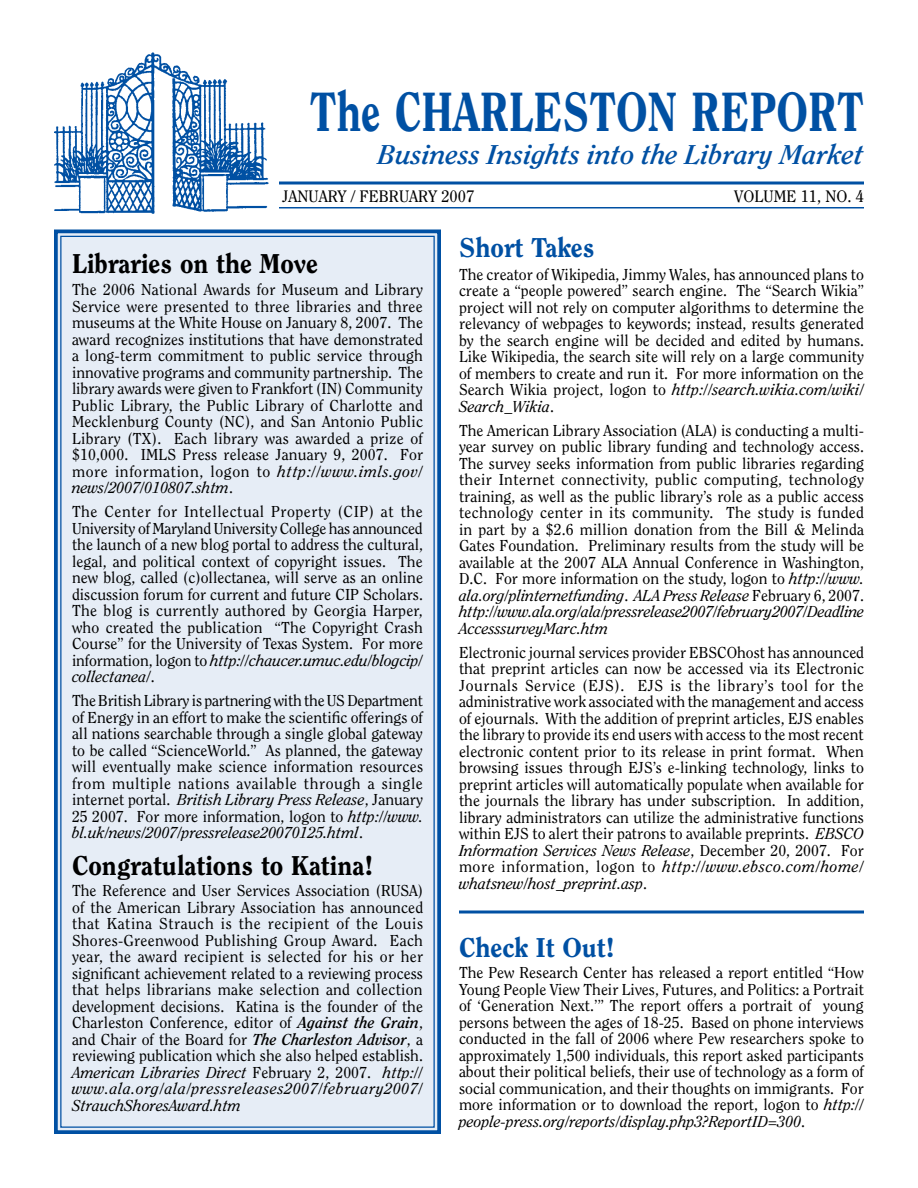
<style>
.page{position:relative;width:918px;height:1188px;background:#fff}
.page>*{position:absolute;margin:0;border:0;box-sizing:border-box;transform-origin:0 0}
.t1{font:800 54.75px "Clearface";color:#0050a3;scale:.8 1}
.t2{font:800 27px "Clearface";color:#000}
.t3{font:italic 700 27px "Clearface";color:#0050a3;scale:1.05 1}
.t4{font:800 27px "Clearface";color:#0050a3}
.t5{font:16.5px "Clearface";color:#000}
.t6{font:15.75px/16.5px "Clearface";color:#000;text-align:justify}
.s1{font-style:italic}
.s2{font-weight:700;font-style:italic}
</style>
<div class="page">
<div style="left:54px;top:229px;width:387px;height:905px;background:#e6edf6"></div>
<img style="left:54px;top:52px;width:214px;height:161px">
<hr style="left:279px;top:182px;width:585px;height:2px;background:#0050a3">
<hr style="left:279px;top:207px;width:585px;height:1px;background:#0050a3">
<svg style="left:459px;top:910px;width:405px;height:4px;background:#3f7bb9"></svg>
<h1 class="t1" style="left:310px;top:79px;width:679px">The Charleston Report</h1>
<h2 class="t3" style="left:378px;top:139px;width:464px">Business Insights into the Library Market</h2>
<p class="t5" style="left:282px;top:186px;width:194px">JANUARY / FEBRUARY 2007</p>
<p class="t5" style="left:734px;top:186px;width:131px">VOLUME 11, NO. 4</p>
<h2 class="t2" style="left:72px;top:247px;width:247px">Libraries on the Move</h2>
<p class="t6" style="left:72px;top:281px;width:353px">The 2006 National Awards for Museum and Library Service were presented to three libraries and three museums at the White House on January 8, 2007. The award recognizes institutions that have demonstrated a long-term commitment to public service through innovative programs and community partnership. The library awards were given to Frankfort (IN) Community Public Library, the Public Library of Charlotte and Mecklenburg County (NC), and San Antonio Public Library (TX). Each library was awarded a prize of $10,000. IMLS Press release January 9, 2007. For more information, logon to <span class="s1">http://www.imls.gov/ news/2007/010807.shtm</span>.</p>
<p class="t6" style="left:72px;top:503px;width:353px">The Center for Intellectual Property (CIP) at the University of Maryland University College has announced the launch of a new blog portal to address the cultural, legal, and political context of copyright issues. The new blog, called (c)ollectanea, will serve as an online discussion forum for current and future CIP Scholars.<br>The blog is currently authored by Georgia Harper, who created the publication “The Copyright Crash Course” for the University of Texas System. For more information, logon to <span class="s1">http://chaucer.umuc.edu/blogcip/ collectanea/</span>.</p>
<p class="t6" style="left:72px;top:692px;width:353px">The British Library is partnering with the US Department of Energy in an effort to make the scientific offerings of all nations searchable through a single global gateway to be called “ScienceWorld.” As planned, the gateway will eventually make science information resources from multiple nations available through a single internet portal. <span class="s1">British Library Press Release</span>, January 25 2007. For more information, logon to <span class="s1">http://www. bl.uk/news/2007/pressrelease20070125.html</span>.</p>
<h2 class="t2" style="left:72px;top:849px;width:303px">Congratulations to Katina!</h2>
<p class="t6" style="left:72px;top:882px;width:353px">The Reference and User Services Association (RUSA) of the American Library Association has announced that Katina Strauch is the recipient of the Louis Shores-Greenwood Publishing Group Award. Each year, the award recipient is selected for his or her significant achievement related to a reviewing process that helps librarians make selection and collection development decisions. Katina is the founder of the Charleston Conference, editor of <span class="s2">Against the Grain</span>, and Chair of the Board for <span class="s2">The Charleston Advisor</span>, a reviewing publication which she also helped establish.<br><span class="s1">American Libraries Direct</span> February 2, 2007. <span class="s1">http:// www.ala.org/ala/pressreleases2007/february2007/ StrauchShoresAward.htm</span></p>
<h2 class="t4" style="left:459px;top:231px;width:137px">Short Takes</h2>
<p class="t6" style="left:459px;top:266px;width:407px">The creator of Wikipedia, Jimmy Wales, has announced plans to create a “people powered” search engine. The “Search Wikia” project will not rely on computer algorithms to determine the relevancy of webpages to keywords; instead, results generated by the search engine will be decided and edited by humans.<br>Like Wikipedia, the search site will rely on a large community of members to create and run it. For more information on the Search Wikia project, logon to <span class="s1">http://search.wikia.com/wiki/ Search_Wikia</span>.</p>
<p class="t6" style="left:459px;top:422px;width:407px">The American Library Association (ALA) is conducting a multi&shy;year survey on public library funding and technology access.<br>The survey seeks information from public libraries regarding their Internet connectivity, public computing, technology training, as well as the public library’s role as a public access technology center in its community. The study is funded in part by a $2.6 million donation from the Bill &amp; Melinda Gates Foundation. Preliminary results from the study will be available at the 2007 ALA Annual Conference in Washington, D.C. For more information on the study, logon to <span class="s1">http://www. ala.org/plinternetfunding</span>. <span class="s1">ALA Press Release</span> February 6, 2007. <span class="s1">http://www.ala.org/ala/pressrelease2007/february2007/Deadline AccesssurveyMarc.htm</span></p>
<p class="t6" style="left:459px;top:644px;width:407px">Electronic journal services provider EBSCOhost has announced that preprint articles can now be accessed via its Electronic Journals Service (EJS). EJS is the library’s tool for the administrative work associated with the management and access of ejournals. With the addition of preprint articles, EJS enables the library to provide its end users with access to the most recent electronic content prior to its release in print format. When browsing issues through EJS’s e-linking technology, links to preprint articles will automatically populate when available for the journals the library has under subscription. In addition, library administrators can utilize the administrative functions within EJS to alert their patrons to available preprints. <span class="s1">EBSCO Information Services News Release</span>, December 20, 2007. For more information, logon to <span class="s1">http://www.ebsco.com/home/ whatsnew/host_preprint.asp</span>.</p>
<h2 class="t4" style="left:459px;top:931px;width:157px">Check It Out!</h2>
<p class="t6" style="left:459px;top:964px;width:407px">The Pew Research Center has released a report entitled “How Young People View Their Lives, Futures, and Politics: a Portrait of ‘Generation Next.’” The report offers a portrait of young persons between the ages of 18-25. Based on phone interviews conducted in the fall of 2006 where Pew researchers spoke to approximately 1,500 individuals, this report asked participants about their political beliefs, their use of technology as a form of social communication, and their thoughts on immigrants. For more information or to download the report, logon to <span class="s1">http:// people-press.org/reports/display.php3?ReportID=300</span>.</p>
</div>
